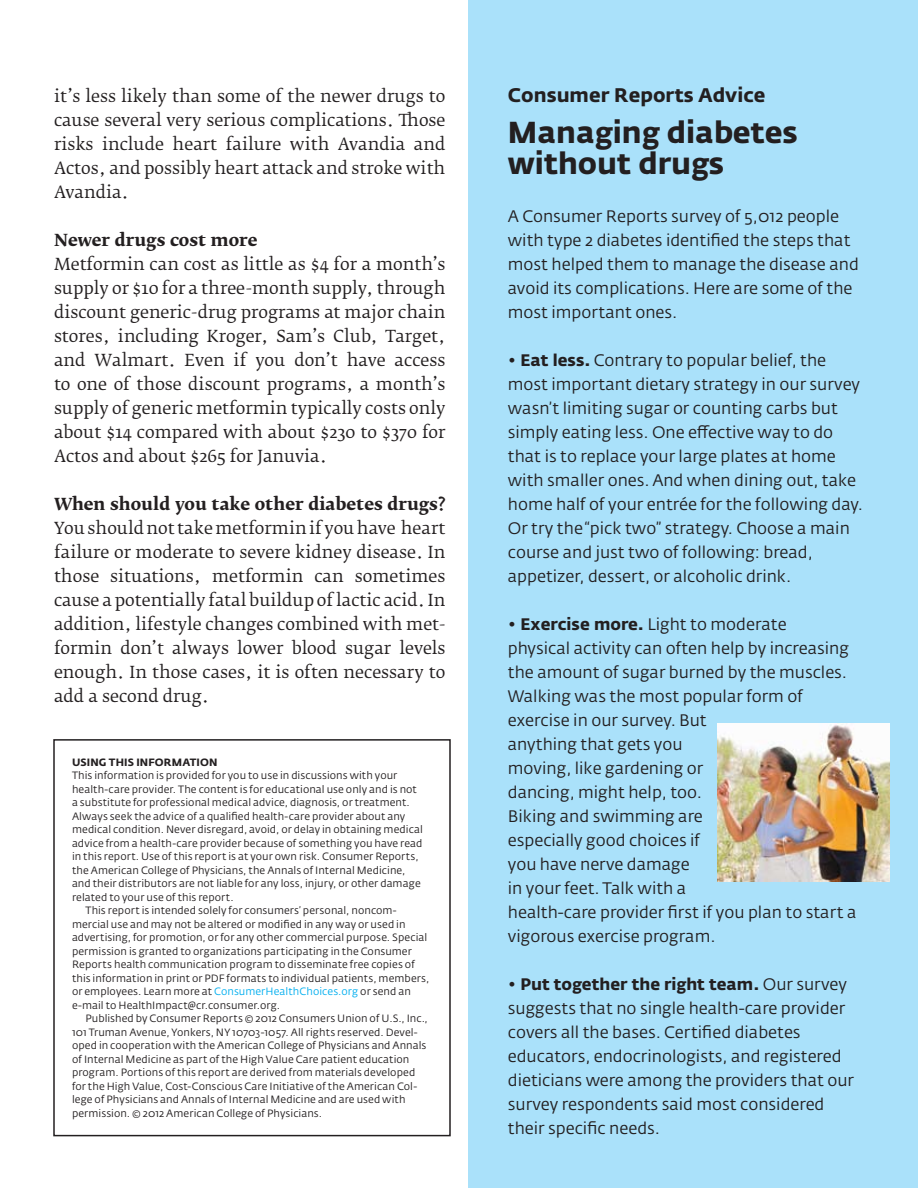
<style>
.page{position:relative;width:918px;height:1188px;background:#fff}
.page>*{position:absolute;margin:0;border:0;box-sizing:border-box;transform-origin:0 0}
.t1{font:700 30px/31.5px "Fedra Sans Alt Pro";color:#231f20}
.t2{font:700 19.5px "Fedra Sans Alt Pro";color:#231f20}
.t3{font:16.5px/24px "Fedra Sans Alt Pro";color:#231f20}
.t4{font:16.5px/24px "Fedra Serif B Std";color:#231f20;text-align:justify}
.t5{font:700 16.5px "Fedra Serif B Std";color:#231f20}
.t6{font:10.5px "Fedra Sans Alt Pro";letter-spacing:.005em;color:#231f20}
.t7{font:700 10.5px "Fedra Sans Alt Pro";letter-spacing:.01em;color:#231f20}
.s1{color:#00aeef}
.s2{font-weight:700}
</style>
<div class="page">
<div style="left:468px;top:0;width:450px;height:1188px;background:#aae1fa"></div>
<img style="left:718px;top:724px;width:171px;height:157px">
<div style="left:53px;top:739px;width:398px;height:397px;border:2px solid #231f20"></div>
<h3 class="t4" style="left:54px;top:84px;width:393px">it’s less likely than some of the newer drugs to cause several very serious complications. Those risks include heart failure with Avandia and Actos, and possibly heart attack and stroke with Avandia.</h3>
<h3 class="t5" style="left:54px;top:229px;width:205px">Newer drugs cost more</h3>
<p class="t4" style="left:54px;top:252px;width:393px">Metformin can cost as little as $4 for a month’s supply or $10 for a three-month supply, through discount generic-drug programs at major chain stores, including Kroger, Sam’s Club, Target, and Walmart. Even if you don’t have access to one of those discount programs, a month’s supply of generic metformin typically costs only about $14 compared with about $230 to $370 for Actos and about $265 for Januvia.</p>
<h3 class="t5" style="left:54px;top:493px;width:393px">When should you take other diabetes drugs?</h3>
<p class="t4" style="left:54px;top:516px;width:393px">You should not take metformin if you have heart failure or moderate to severe kidney disease. In those situations, metformin can sometimes cause a potentially fatal buildup of lactic acid. In addition, lifestyle changes combined with met&shy;formin don’t always lower blood sugar levels enough. In those cases, it is often necessary to add a second drug.</p>
<p class="t7" style="left:72px;top:756px;width:102px">Using th is informa</p>
<p class="t7" style="left:190px;top:756px;width:29px">tion</p>
<p class="t6" style="left:72px;top:769px;width:327px">This information is provided for you to use in discussions with your</p>
<p class="t6" style="left:72px;top:783px;width:347px">health-care provider. The content is for educational use only and is not</p>
<p class="t6" style="left:72px;top:796px;width:339px">a substitute for professional medical advice, diagnosis, or treatment.</p>
<p class="t6" style="left:72px;top:810px;width:335px">Always seek the advice of a qualified health-care provider about any</p>
<p class="t6" style="left:72px;top:823px;width:352px">medical condition. Never disregard, avoid, or delay in obtaining medical</p>
<p class="t6" style="left:72px;top:837px;width:352px">advice from a health-care provider because of something you have read</p>
<p class="t6" style="left:72px;top:850px;width:348px">in this report. Use of this report is at your own risk. Consumer Reports,</p>
<p class="t6" style="left:72px;top:864px;width:335px">the American College of Physicians, the Annals of Internal Medicine,</p>
<p class="t6" style="left:72px;top:877px;width:350px">and their distributors are not liable for any loss, injury, or other damage</p>
<p class="t6" style="left:72px;top:891px;width:163px">related to your use of this report.</p>
<p class="t6" style="left:86px;top:904px;width:313px">This report is intended solely for consumers’ personal, noncom-</p>
<p class="t6" style="left:72px;top:918px;width:335px">mercial use and may not be altered or modified in any way or used in</p>
<p class="t6" style="left:72px;top:931px;width:357px">advertising, for promotion, or for any other commercial purpose. Special</p>
<p class="t6" style="left:72px;top:945px;width:341px">permission is granted to organizations participating in the Consumer</p>
<p class="t6" style="left:72px;top:958px;width:344px">Reports health communication program to disseminate free copies of</p>
<p class="t6" style="left:72px;top:972px;width:359px">this information in print or PDF formats to individual patients, members,</p>
<p class="t6" style="left:72px;top:985px;width:340px">or employees. Learn more at <span class="s1">ConsumerHealthChoices.org</span> or send an</p>
<p class="t6" style="left:72px;top:999px;width:209px">e-mail to HealthImpact@cr.consumer.org.</p>
<p class="t6" style="left:86px;top:1012px;width:344px">Published by Consumer Reports © 2012 Consumers Union of U.S., Inc.,</p>
<p class="t6" style="left:72px;top:1026px;width:347px">101 Truman Avenue, Yonkers, NY 10703-1057. All rights reserved. Devel-</p>
<p class="t6" style="left:72px;top:1039px;width:356px">oped in cooperation with the American College of Physicians and Annals</p>
<p class="t6" style="left:72px;top:1053px;width:339px">of Internal Medicine as part of the High Value Care patient education</p>
<p class="t6" style="left:72px;top:1066px;width:345px">program. Portions of this report are derived from materials developed</p>
<p class="t6" style="left:72px;top:1080px;width:347px">for the High Value, Cost-Conscious Care Initiative of the American Col-</p>
<p class="t6" style="left:72px;top:1093px;width:335px">lege of Physicians and Annals of Internal Medicine and are used with</p>
<p class="t6" style="left:72px;top:1107px;width:252px">permission. © 2012 American College of Physicians.</p>
<h2 class="t2" style="left:508px;top:83px;width:259px">Consumer Reports Advice</h2>
<h1 class="t1" style="left:508px;top:117px;width:292px">Managing diabetes without drugs</h1>
<h3 class="t3" style="left:508px;top:204px;width:352px">A Consumer Reports survey of 5,012 people with type 2 diabetes identified the steps that most helped them to manage the disease and avoid its complications. Here are some of the most important ones.</h3>
<p class="t3" style="left:508px;top:348px;width:357px"><span class="s2">• Eat less.</span> Contrary to popular belief, the most important dietary strategy in our survey wasn’t limiting sugar or counting carbs but simply eating less. One effective way to do that is to replace your large plates at home with smaller ones. And when dining out, take home half of your entrée for the following day.<br>Or try the “pick two” strategy. Choose a main course and just two of following: bread, appetizer, dessert, or alcoholic drink.</p>
<p class="t3" style="left:508px;top:612px;width:350px"><span class="s2">• Exercise more.</span> Light to moderate<br>physical activity can often help by increasing the amount of sugar burned by the muscles.<br>Walking was the most popular form of exercise in our survey. But<br>anything that gets you<br>moving, like gardening or<br>dancing, might help, too.<br>Biking and swimming are<br>especially good choices if<br>you have nerve damage<br>in your feet. Talk with a<br>health-care provider first if you plan to start a vigorous exercise program.</p>
<p class="t3" style="left:508px;top:972px;width:348px"><span class="s2">• Put together the right team.</span> Our survey suggests that no single health-care provider covers all the bases. Certified diabetes educators, endocrinologists, and registered dieticians were among the providers that our survey respondents said most considered their specific needs.</p>
</div>
